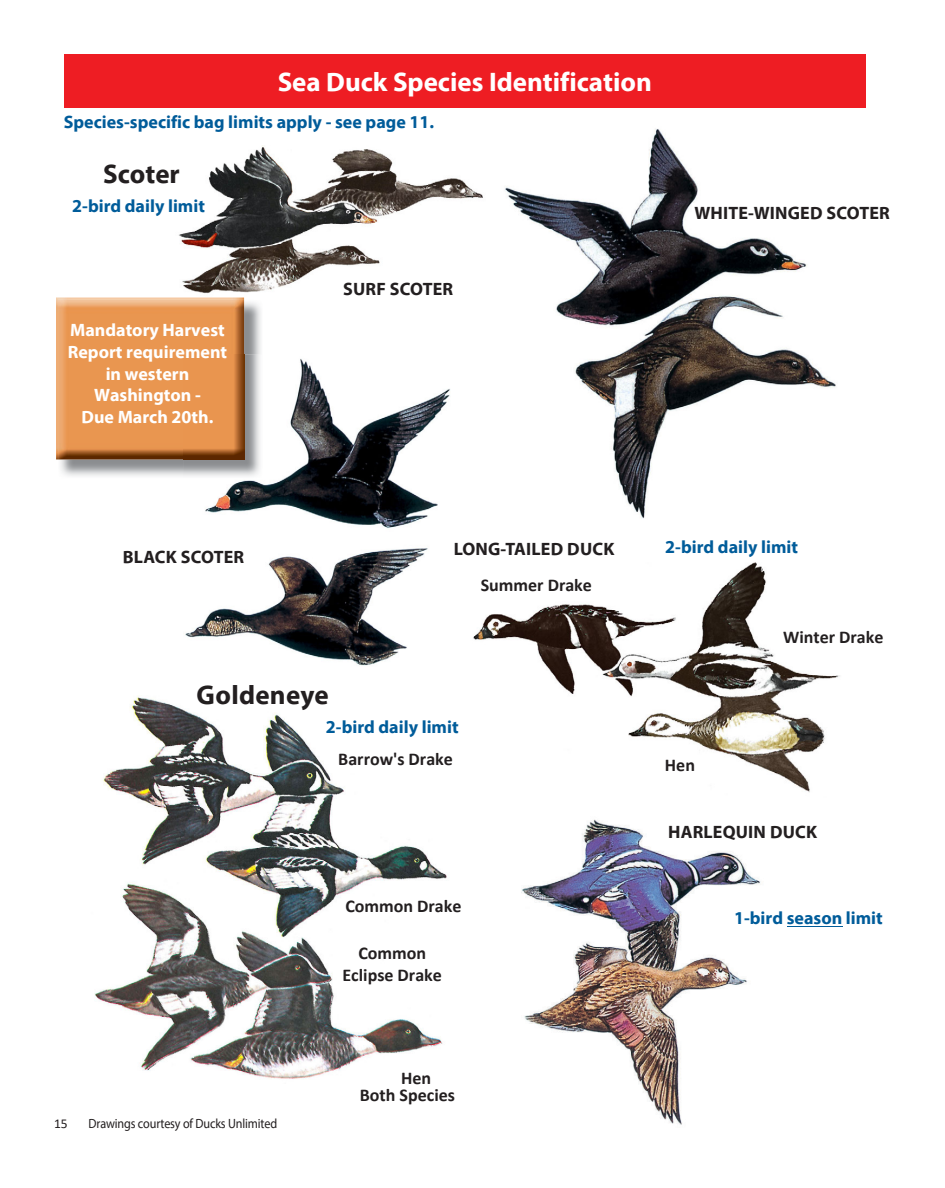
<style>
.page{position:relative;width:945px;height:1188px;background:#fff}
.page>*{position:absolute;margin:0;border:0;box-sizing:border-box;transform-origin:0 0}
.t1{font:700 27px "Myriad Pro";color:#fff}
.t2{font:700 27px "Myriad Pro";letter-spacing:.005em;color:#231f20}
.t3{font:700 18px "Myriad Pro";color:#005c9a}
.t4{font:700 18px/21.6px "Calibri";color:#231f20;text-align:center}
.t5{font:700 18px "Myriad Pro";letter-spacing:.01em;color:#231f20}
.t6{font:700 18px/21.6px "Myriad Pro";color:#fff;text-align:center}
.t7{font:13.5px "Myriad Pro";letter-spacing:-.01em;color:#231f20;scale:.9 1}
.t8{font:13.5px "Calibri";color:#231f20}
</style>
<div class="page">
<div style="left:64px;top:54px;width:801px;height:54px;background:#ee1d23"></div>
<img style="left:505px;top:129px;width:331px;height:390px">
<img style="left:179px;top:147px;width:304px;height:147px">
<img style="left:185px;top:359px;width:265px;height:307px">
<img style="left:94px;top:697px;width:353px;height:382px">
<img style="left:521px;top:819px;width:240px;height:306px">
<img style="left:473px;top:562px;width:367px;height:231px">
<hr style="left:787px;top:926px;width:55px;height:1px;background:#005c9a">
<img style="left:58px;top:300px;width:203px;height:176px">
<img style="left:183px;top:355px;width:80px;height:123px">
<img style="left:56px;top:297px;width:188px;height:162px">
<img style="left:58px;top:300px;width:186px;height:159px">
<img style="left:183px;top:355px;width:61px;height:104px">
<h1 class="t1" style="left:278px;top:64px;width:376px">Sea Duck Species Identification</h1>
<p class="t3" style="left:64px;top:110px;width:372px">Species-specific bag limits apply - see page 11.</p>
<h1 class="t2" style="left:103px;top:156px;width:78px">Scoter</h1>
<p class="t3" style="left:72px;top:194px;width:134px">2-bird daily limit</p>
<p class="t6" style="left:68px;top:319px;width:161px">Mandatory Harvest<br>Report requirement in western<br>Washington -<br>Due March 20th.</p>
<p class="t5" style="left:343px;top:277px;width:112px">SURF SCOTER</p>
<p class="t5" style="left:694px;top:201px;width:197px">WHITE-WINGED SCOTER</p>
<p class="t5" style="left:123px;top:545px;width:123px">BLACK SCOTER</p>
<h1 class="t2" style="left:197px;top:677px;width:133px">Goldeneye</h1>
<p class="t5" style="left:454px;top:537px;width:162px">LONG-TAILED DUCK</p>
<p class="t4" style="left:481px;top:574px;width:113px">Summer Drake</p>
<p class="t3" style="left:326px;top:715px;width:134px">2-bird daily limit</p>
<p class="t4" style="left:338px;top:748px;width:116px">Barrow's Drake</p>
<p class="t8" style="left:54px;top:1114px;width:15px">15</p>
<p class="t7" style="left:89px;top:1115px;width:211px">Drawings courtesy of Ducks Unlimited</p>
<p class="t4" style="left:345px;top:895px;width:118px">Common Drake</p>
<p class="t4" style="left:343px;top:942px;width:101px">Common<br>Eclipse Drake</p>
<p class="t4" style="left:360px;top:1070px;width:97px;line-height:16.5px;text-align:left;text-indent:41px">Hen<br>Both Species</p>
<p class="t3" style="left:665px;top:535px;width:134px">2-bird daily limit</p>
<p class="t4" style="left:665px;top:754px;width:32px">Hen</p>
<p class="t4" style="left:783px;top:626px;width:102px">Winter Drake</p>
<p class="t5" style="left:668px;top:820px;width:150px">HARLEQUIN DUCK</p>
<p class="t3" style="left:734px;top:907px;width:150px">1-bird season limit</p>
</div>
